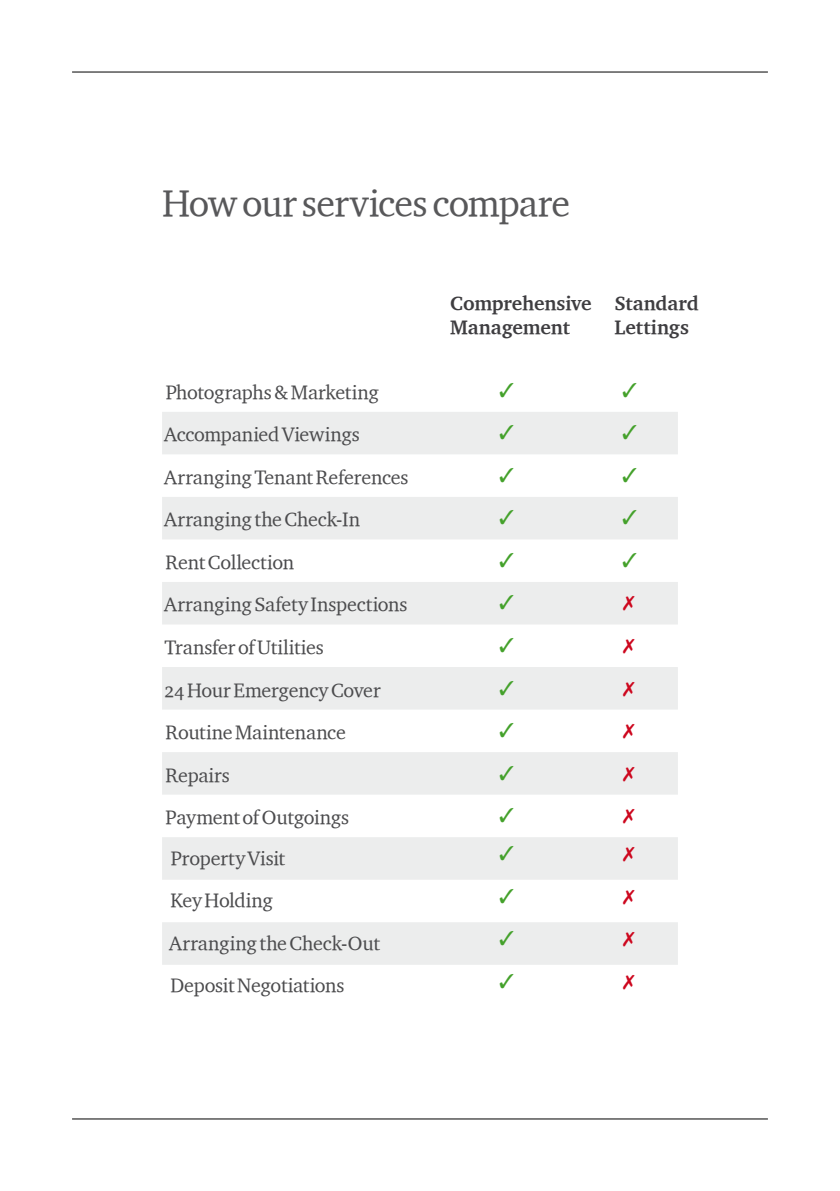
<style>
.page{position:relative;width:840px;height:1191px;background:#fff}
.page>*{position:absolute;margin:0;border:0;box-sizing:border-box;transform-origin:0 0}
.t1{font:38px "Charter OSITCTT";letter-spacing:-.02em;color:#58585a}
.t2{font:20px "Charter OSITCTT";letter-spacing:-.01em;color:#4b4b4d}
.t3{font:20px/24px "Charter Bd OSITCTT Bold";letter-spacing:-.005em;color:#3e3d40}
</style>
<div class="page">
<svg style="left:162px;top:412px;width:515px;height:552px;fill:#eceded"></svg>
<hr style="left:72px;top:72px;width:695px;height:1px;background:#000">
<hr style="left:72px;top:1118px;width:695px;height:1px;background:#000">
<svg style="left:499px;top:425px;width:14px;height:14px"></svg>
<svg style="left:622px;top:425px;width:14px;height:14px"></svg>
<svg style="left:499px;top:467px;width:14px;height:15px"></svg>
<svg style="left:622px;top:467px;width:14px;height:15px"></svg>
<svg style="left:499px;top:510px;width:14px;height:14px"></svg>
<svg style="left:622px;top:510px;width:14px;height:14px"></svg>
<svg style="left:499px;top:552px;width:14px;height:15px"></svg>
<svg style="left:622px;top:552px;width:14px;height:15px"></svg>
<svg style="left:499px;top:595px;width:14px;height:14px"></svg>
<svg style="left:622px;top:596px;width:12px;height:15px"></svg>
<svg style="left:499px;top:637px;width:14px;height:15px"></svg>
<svg style="left:622px;top:638px;width:12px;height:15px"></svg>
<svg style="left:499px;top:680px;width:14px;height:14px"></svg>
<svg style="left:622px;top:681px;width:12px;height:15px"></svg>
<svg style="left:499px;top:722px;width:14px;height:15px"></svg>
<svg style="left:622px;top:723px;width:12px;height:15px"></svg>
<svg style="left:499px;top:765px;width:14px;height:14px"></svg>
<svg style="left:622px;top:766px;width:12px;height:15px"></svg>
<svg style="left:499px;top:807px;width:14px;height:15px"></svg>
<svg style="left:622px;top:808px;width:12px;height:15px"></svg>
<svg style="left:499px;top:846px;width:14px;height:14px"></svg>
<svg style="left:622px;top:847px;width:12px;height:14px"></svg>
<svg style="left:499px;top:888px;width:14px;height:15px"></svg>
<svg style="left:622px;top:889px;width:12px;height:15px"></svg>
<svg style="left:499px;top:931px;width:14px;height:14px"></svg>
<svg style="left:622px;top:932px;width:12px;height:15px"></svg>
<h1 class="t1" style="left:162px;top:179px;width:409px">How our services compare</h1>
<p class="t2" style="left:165px;top:379px;width:215px">Photographs &amp; Marketing</p>
<p class="t2" style="left:164px;top:422px;width:197px">Accompanied Viewings</p>
<p class="t2" style="left:164px;top:464px;width:246px">Arranging Tenant References</p>
<p class="t2" style="left:164px;top:507px;width:197px">Arranging the Check-In</p>
<p class="t2" style="left:165px;top:549px;width:130px">Rent Collection</p>
<p class="t2" style="left:164px;top:592px;width:245px">Arranging Safety Inspections</p>
<p class="t2" style="left:164px;top:634px;width:161px">Transfer of Utilities</p>
<p class="t2" style="left:164px;top:677px;width:217px">24 Hour Emergency Cover</p>
<p class="t2" style="left:165px;top:720px;width:182px">Routine Maintenance</p>
<p class="t2" style="left:165px;top:762px;width:66px">Repairs</p>
<p class="t2" style="left:165px;top:805px;width:185px">Payment of Outgoings</p>
<p class="t2" style="left:170px;top:845px;width:116px">Property Visit</p>
<p class="t2" style="left:170px;top:887px;width:104px">Key Holding</p>
<p class="t2" style="left:169px;top:930px;width:212px">Arranging the Check-Out</p>
<p class="t2" style="left:170px;top:972px;width:175px">Deposit Negotiations</p>
<p class="t3" style="left:450px;top:290px;width:143px">Comprehensive<br>Management</p>
<p class="t3" style="left:614px;top:290px;width:86px">Standard<br>Lettings</p>
</div>
